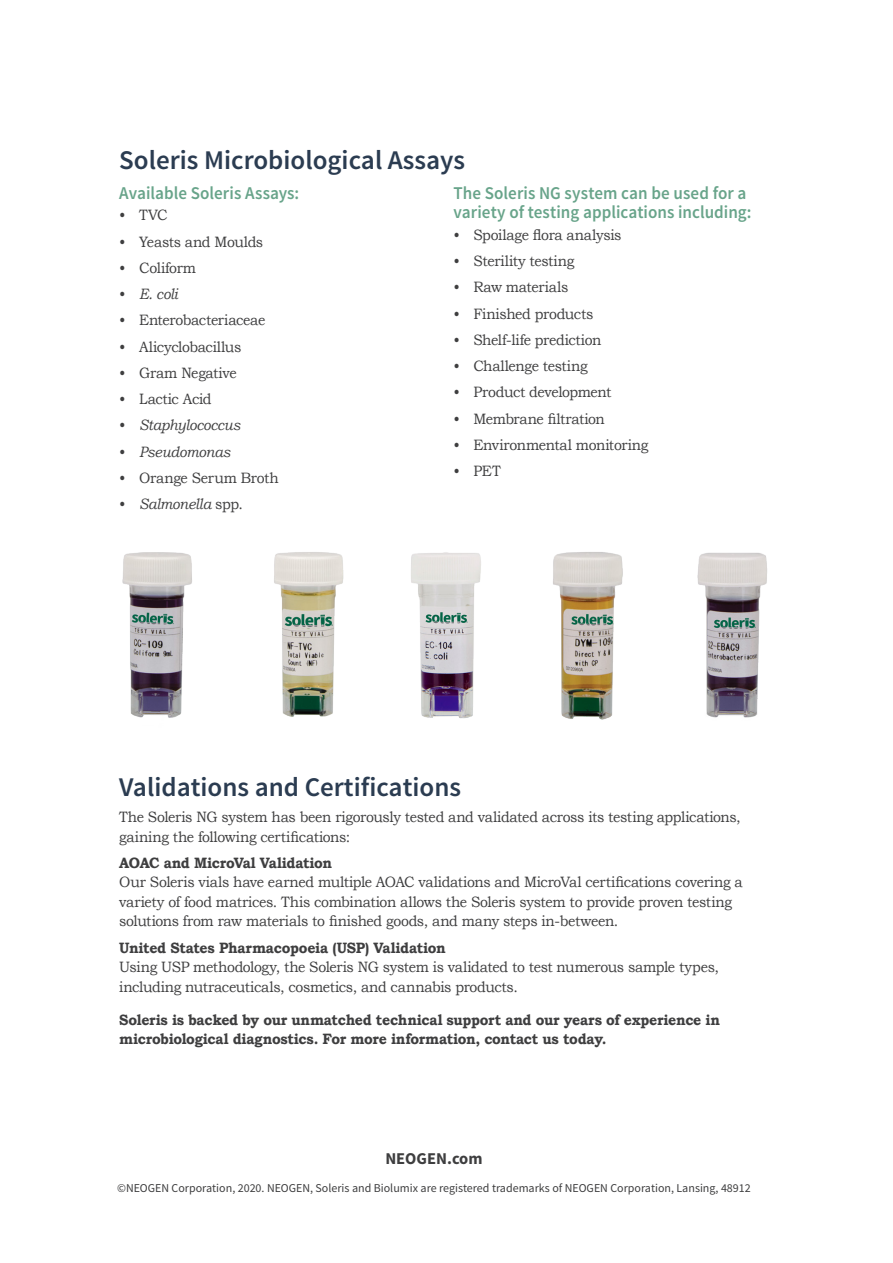
<style>
.page{position:relative;width:893px;height:1263px;background:#fff}
.page>*{position:absolute;margin:0;border:0;box-sizing:border-box;transform-origin:0 0}
.t1{font:600 27px "Source Sans Pro";color:#2b3c51}
.Subhead_2{font:600 18px/19.5px "Source Sans Pro";color:#68a48a;scale:.95 1}
.t2{font:700 16.5px "Source Sans Pro";color:#3e3e3f}
.Body_Copy{font:15px/19.5px "Bookman Old Style";letter-spacing:-.025em;color:#3e3e3f;scale:.94 1}
.Body_Copy-2{font:700 15px/19.5px "Bookman Old Style";letter-spacing:-.02em;color:#3e3e3f;scale:.94 1}
.Body_Copy-3{font:italic 15px "Bookman Old Style";letter-spacing:-.02em;color:#3e3e3f;scale:.94 1}
.t3{font:12px "Source Sans Pro";color:#3e3e3f}
.s1{font-style:normal}
</style>
<div class="page">
<img style="left:122px;top:552px;width:645px;height:168px">
<p class="t1" style="left:119px;top:143px;width:347px">Soleris Microbiological Assays</p>
<p class="Subhead_2" style="left:119px;top:183px;width:191px">Available Soleris Assays:</p>
<p class="Body_Copy" style="left:119px;top:206px;width:53px">• TVC</p>
<p class="Body_Copy" style="left:119px;top:232px;width:155px">• Yeasts and Moulds</p>
<p class="Body_Copy" style="left:119px;top:258px;width:83px">• Coliform</p>
<p class="Body_Copy-3" style="left:119px;top:284px;width:64px"><span class="s1">•</span> E. coli</p>
<p class="Body_Copy" style="left:119px;top:311px;width:157px">• Enterobacteriaceae</p>
<p class="Body_Copy" style="left:119px;top:337px;width:131px">• Alicyclobacillus</p>
<p class="Body_Copy" style="left:119px;top:363px;width:126px">• Gram Negative</p>
<p class="Body_Copy" style="left:119px;top:389px;width:100px">• Lactic Acid</p>
<p class="Body_Copy-3" style="left:119px;top:415px;width:130px"><span class="s1">•</span> Staphylococcus</p>
<p class="Body_Copy-3" style="left:119px;top:441px;width:120px"><span class="s1">•</span> Pseudomonas</p>
<p class="Body_Copy" style="left:119px;top:468px;width:171px">• Orange Serum Broth</p>
<p class="Body_Copy-3" style="left:119px;top:494px;width:133px"><span class="s1">•</span> Salmonella <span class="s1">spp.</span></p>
<p class="Subhead_2" style="left:453px;top:183px;width:315px">The Soleris NG system can be used for a variety of testing applications including:</p>
<p class="Body_Copy" style="left:453px;top:225px;width:180px">• Spoilage flora analysis</p>
<p class="Body_Copy" style="left:453px;top:251px;width:130px">• Sterility testing</p>
<p class="Body_Copy" style="left:453px;top:278px;width:124px">• Raw materials</p>
<p class="Body_Copy" style="left:453px;top:304px;width:150px">• Finished products</p>
<p class="Body_Copy" style="left:453px;top:330px;width:159px">• Shelf-life prediction</p>
<p class="Body_Copy" style="left:453px;top:356px;width:144px">• Challenge testing</p>
<p class="Body_Copy" style="left:453px;top:383px;width:170px">• Product development</p>
<p class="Body_Copy" style="left:453px;top:409px;width:163px">• Membrane filtration</p>
<p class="Body_Copy" style="left:453px;top:435px;width:209px">• Environmental monitoring</p>
<p class="Body_Copy" style="left:453px;top:461px;width:52px">• PET</p>
<p class="t1" style="left:119px;top:770px;width:343px">Validations and Certifications</p>
<p class="Body_Copy" style="left:119px;top:807px;width:663px">The Soleris NG system has been rigorously tested and validated across its testing applications, gaining the following certifications:</p>
<p class="Body_Copy-2" style="left:119px;top:853px;width:228px">AOAC and MicroVal Validation</p>
<p class="Body_Copy" style="left:119px;top:872px;width:665px">Our Soleris vials have earned multiple AOAC validations and MicroVal certifications covering a variety of food matrices. This combination allows the Soleris system to provide proven testing solutions from raw materials to finished goods, and many steps in-between.</p>
<p class="Body_Copy-2" style="left:119px;top:937px;width:349px">United States Pharmacopoeia (USP) Validation</p>
<p class="Body_Copy" style="left:119px;top:957px;width:640px">Using USP methodology, the Soleris NG system is validated to test numerous sample types, including nutraceuticals, cosmetics, and cannabis products.</p>
<p class="Body_Copy-2" style="left:119px;top:1009px;width:640px">Soleris is backed by our unmatched technical support and our years of experience in microbiological diagnostics. For more information, contact us today.</p>
<p class="t2" style="left:385px;top:1147px;width:99px">NEOGEN.com</p>
<p class="t3" style="left:117px;top:1180px;width:635px">©NEOGEN Corporation, 2020. NEOGEN, Soleris and Biolumix are registered trademarks of NEOGEN Corporation, Lansing, 48912</p>
</div>
